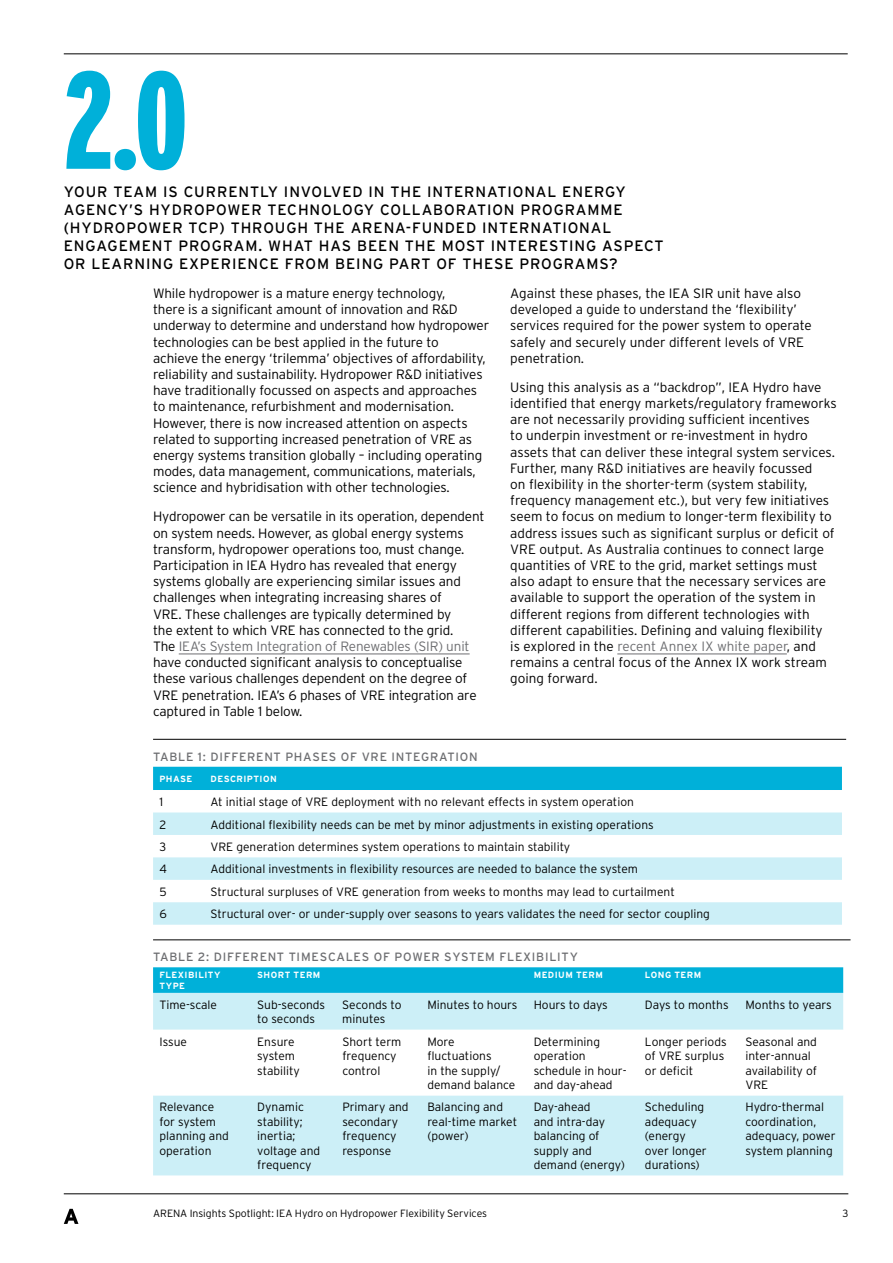
<style>
.page{position:relative;width:893px;height:1263px;background:#fff}
.page>*{position:absolute;margin:0;border:0;box-sizing:border-box;transform-origin:0 0}
.t1{font:900 extra-condensed 138px "Interstate";color:#00b0d9}
.t2{font:15px/18px "Interstate";letter-spacing:.06em;color:#000}
.t3{font:300 13.5px/16.2px "Interstate";letter-spacing:-.01em;color:#000}
.t4{font:300 12px/14.4px "Interstate";color:#000}
.t5{font:12px "Interstate";letter-spacing:.06em;color:#6d6e71}
.t6{font:300 10.5px "Interstate";color:#000}
.t7{font:700 9px/10.8px "Interstate";letter-spacing:.05em;color:#fff}
.s1{color:#6d6e71}
</style>
<div class="page">
<hr style="left:64px;top:1193px;width:784px;height:1px;background:#000">
<svg style="left:64px;top:1209px;width:14px;height:15px"></svg>
<hr style="left:64px;top:54px;width:784px;height:1px;background:#000">
<hr style="left:179px;top:654px;width:291px;height:1px;background:#6d6e71">
<hr style="left:617px;top:654px;width:170px;height:1px;background:#6d6e71">
<hr style="left:153px;top:939px;width:698px;height:1px;background:#000">
<svg style="left:153px;top:967px;width:690px;height:26px;background:#04b1d9"></svg>
<div style="left:153px;top:993px;width:690px;height:182px;background:#cceff7"></div>
<svg style="left:153px;top:1030px;width:690px;height:65px"></svg>
<hr style="left:153px;top:739px;width:693px;height:1px;background:#000">
<div style="left:153px;top:767px;width:689px;height:23px;background:#00b0d9"></div>
<svg style="left:153px;top:812px;width:689px;height:113px;fill:#cceff7"></svg>
<h1 class="t1" style="left:64px;top:44px;width:125px">2.0</h1>
<p class="t2" style="left:64px;top:183px;width:601px">YOUR TEAM IS CURRENTLY INVOLVED IN THE INTERNATIONAL ENERGY AGENCY’S HYDROPOWER TECHNOLOGY COLLABORATION PROGRAMME (HYDROPOWER TCP) THROUGH THE ARENA-FUNDED INTERNATIONAL ENGAGEMENT PROGRAM. WHAT HAS BEEN THE MOST INTERESTING ASPECT OR LEARNING EXPERIENCE FROM BEING PART OF THESE PROGRAMS?</p>
<p class="t3" style="left:153px;top:285px;width:338px">While hydropower is a mature energy technology,<br>there is a significant amount of innovation and R&amp;D underway to determine and understand how hydropower technologies can be best applied in the future to<br>achieve the energy ‘trilemma’ objectives of affordability, reliability and sustainability. Hydropower R&amp;D initiatives have traditionally focussed on aspects and approaches to maintenance, refurbishment and modernisation.<br>However, there is now increased attention on aspects related to supporting increased penetration of VRE as energy systems transition globally – including operating modes, data management, communications, materials, science and hybridisation with other technologies.</p>
<p class="t3" style="left:153px;top:508px;width:333px">Hydropower can be versatile in its operation, dependent on system needs. However, as global energy systems transform, hydropower operations too, must change.<br>Participation in IEA Hydro has revealed that energy systems globally are experiencing similar issues and challenges when integrating increasing shares of<br>VRE. These challenges are typically determined by<br>the extent to which VRE has connected to the grid.<br>The <span class="s1">IEA’s System Integration of Renewables (SIR) unit </span>have conducted significant analysis to conceptualise these various challenges dependent on the degree of VRE penetration. IEA’s 6 phases of VRE integration are captured in Table 1 below.</p>
<p class="t3" style="left:510px;top:285px;width:303px">Against these phases, the IEA SIR unit have also developed a guide to understand the ‘flexibility’ services required for the power system to operate safely and securely under different levels of VRE penetration.</p>
<p class="t3" style="left:510px;top:379px;width:328px">Using this analysis as a “backdrop”, IEA Hydro have identified that energy markets/regulatory frameworks are not necessarily providing sufficient incentives<br>to underpin investment or re-investment in hydro assets that can deliver these integral system services.<br>Further, many R&amp;D initiatives are heavily focussed<br>on flexibility in the shorter-term (system stability, frequency management etc.), but very few initiatives seem to focus on medium to longer-term flexibility to address issues such as significant surplus or deficit of VRE output. As Australia continues to connect large quantities of VRE to the grid, market settings must also adapt to ensure that the necessary services are available to support the operation of the system in different regions from different technologies with different capabilities. Defining and valuing flexibility<br>is explored in the <span class="s1">recent Annex IX white paper</span>, and remains a central focus of the Annex IX work stream going forward.</p>
<p class="t5" style="left:153px;top:750px;width:326px">TABLE 1: DIFFERENT PHASES OF VRE INTEGRATION</p>
<p class="t7" style="left:159px;top:773px;width:35px">PHASE</p>
<p class="t7" style="left:210px;top:773px;width:68px">DESCRIPTION</p>
<p class="t4" style="left:159px;top:794px;width:5px">1</p>
<p class="t4" style="left:210px;top:794px;width:425px">At initial stage of VRE deployment with no relevant effects in system operation</p>
<p class="t4" style="left:159px;top:817px;width:8px">2</p>
<p class="t4" style="left:210px;top:817px;width:445px">Additional flexibility needs can be met by minor adjustments in existing operations</p>
<p class="t4" style="left:159px;top:839px;width:8px">3</p>
<p class="t4" style="left:210px;top:839px;width:361px">VRE generation determines system operations to maintain stability</p>
<p class="t4" style="left:159px;top:862px;width:9px">4</p>
<p class="t4" style="left:210px;top:862px;width:429px">Additional investments in flexibility resources are needed to balance the system</p>
<p class="t4" style="left:159px;top:884px;width:9px">5</p>
<p class="t4" style="left:210px;top:884px;width:466px">Structural surpluses of VRE generation from weeks to months may lead to curtailment</p>
<p class="t4" style="left:159px;top:907px;width:9px">6</p>
<p class="t4" style="left:210px;top:907px;width:501px">Structural over- or under-supply over seasons to years validates the need for sector coupling</p>
<p class="t5" style="left:153px;top:950px;width:426px">TABLE 2: DIFFERENT TIMESCALES OF POWER SYSTEM FLEXIBILITY</p>
<p class="t7" style="left:159px;top:969px;width:63px">FLEXIBILITY<br>TYPE</p>
<p class="t7" style="left:257px;top:969px;width:65px">SHORT TERM</p>
<p class="t7" style="left:534px;top:969px;width:71px">MEDIUM TERM</p>
<p class="t7" style="left:645px;top:969px;width:58px">LONG TERM</p>
<p class="t4" style="left:159px;top:997px;width:59px">Time-scale</p>
<p class="t4" style="left:257px;top:997px;width:69px">Sub-seconds to seconds</p>
<p class="t4" style="left:342px;top:997px;width:61px">Seconds to minutes</p>
<p class="t4" style="left:427px;top:997px;width:92px">Minutes to hours</p>
<p class="t4" style="left:534px;top:997px;width:76px">Hours to days</p>
<p class="t4" style="left:645px;top:997px;width:85px">Days to months</p>
<p class="t4" style="left:745px;top:997px;width:88px">Months to years</p>
<p class="t4" style="left:159px;top:1034px;width:29px">Issue</p>
<p class="t4" style="left:257px;top:1034px;width:44px">Ensure system stability</p>
<p class="t4" style="left:342px;top:1034px;width:61px">Short term frequency control</p>
<p class="t4" style="left:427px;top:1034px;width:90px">More fluctuations<br>in the supply/ demand balance</p>
<p class="t4" style="left:534px;top:1034px;width:94px">Determining operation schedule in hour&shy;and day-ahead</p>
<p class="t4" style="left:645px;top:1034px;width:83px">Longer periods of VRE surplus or deficit</p>
<p class="t4" style="left:745px;top:1034px;width:73px">Seasonal and inter-annual availability of<br>VRE</p>
<p class="t4" style="left:159px;top:1100px;width:71px">Relevance for system planning and operation</p>
<p class="t4" style="left:257px;top:1100px;width:64px">Dynamic stability; inertia; voltage and frequency</p>
<p class="t4" style="left:342px;top:1100px;width:68px">Primary and secondary frequency response</p>
<p class="t4" style="left:427px;top:1100px;width:91px">Balancing and real-time market (power)</p>
<p class="t4" style="left:534px;top:1100px;width:93px">Day-ahead<br>and intra-day balancing of supply and demand (energy)</p>
<p class="t4" style="left:645px;top:1100px;width:63px">Scheduling adequacy (energy over longer durations)</p>
<p class="t4" style="left:745px;top:1100px;width:92px">Hydro-thermal coordination, adequacy, power system planning</p>
<p class="t6" style="left:153px;top:1208px;width:336px">ARENA Insights Spotlight: IEA Hydro on Hydropower Flexibility Services</p>
<p class="t6" style="left:842px;top:1207px;width:7px">3</p>
</div>
